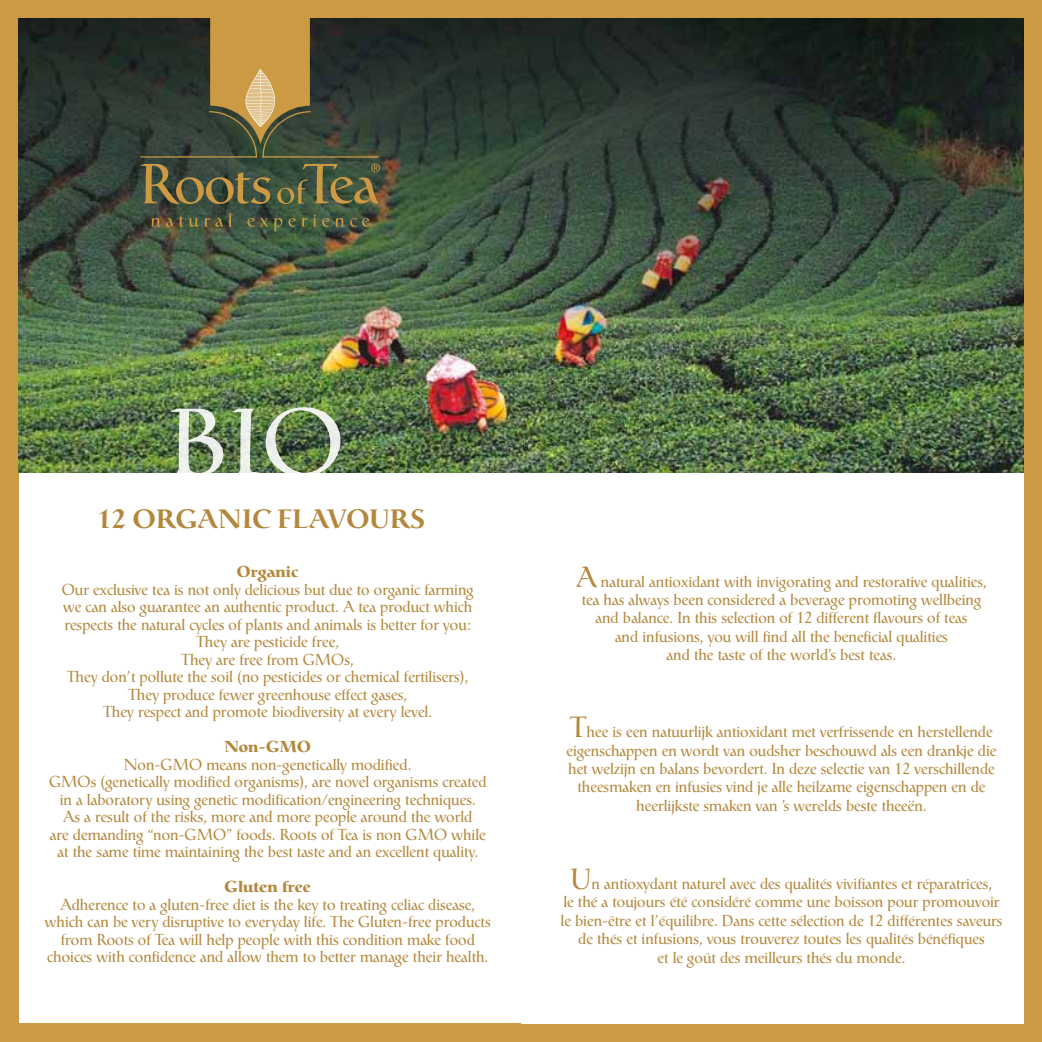
<style>
.page{position:relative;width:1042px;height:1042px;background:#fff}
.page>*{position:absolute;margin:0;border:0;box-sizing:border-box;transform-origin:0 0}
.t1{font:93.8px "Catull BQ";color:#fff}
.t2{font:500 26.25px "Catull BQ";letter-spacing:.02em;color:#b4883c;scale:.95 1}
.t3{font:15.75px/17.5px "Catull BQ";letter-spacing:.005em;color:#b4883c;text-align:center;scale:.95 1}
.t4{font:700 15.75px "Catull BQ";letter-spacing:.005em;color:#b4883c;scale:.95 1}
.s1{font-size:28.88px}
</style>
<div class="page">
<div style="left:521px;top:0;width:521px;height:1042px;background:#cc9a43"></div>
<div style="left:0;top:0;width:521px;height:1042px;background:#cc9a43"></div>
<div style="left:19px;top:19px;width:522px;height:1004px;background:#fff"></div>
<img style="left:19px;top:19px;width:1004px;height:454px">
<svg style="left:140px;top:164px;width:130px;height:40px;background:#605f3f"></svg>
<svg style="left:150px;top:214px;width:83px;height:13px"></svg>
<svg style="left:247px;top:218px;width:35px;height:13px"></svg>
<svg style="left:288px;top:214px;width:82px;height:13px"></svg>
<svg style="left:277px;top:164px;width:103px;height:40px;background:#5e633f"></svg>
<svg style="left:140px;top:18px;width:240px;height:140px;background:#5f5839"></svg>
<div style="left:521px;top:473px;width:502px;height:550px;background:#fff"></div>
<h1 class="t1" style="left:170px;top:392px;width:176px">BIO</h1>
<h2 class="t2" style="left:97px;top:504px;width:347px">12 ORGANIC FLAVOURS</h2>
<p class="t4" style="left:237px;top:562px;width:66px">Organic</p>
<p class="t3" style="left:62px;top:581px;width:435px">Our exclusive tea is not only delicious but due to organic farming we can also guarantee an authentic product. A tea product which respects the natural cycles of plants and animals is better for you:<br>They are pesticide free,<br>They are free from GMOs,<br>They don’t pollute the soil (no pesticides or chemical fertilisers), They produce fewer greenhouse effect gases,<br>They respect and promote biodiversity at every level.</p>
<p class="t4" style="left:225px;top:737px;width:92px">Non-GMO</p>
<p class="t3" style="left:49px;top:756px;width:462px">Non-GMO means non-genetically modified.<br>GMOs (genetically modified organisms), are novel organisms created in a laboratory using genetic modification/engineering techniques.<br>As a result of the risks, more and more people around the world<br>are demanding “non-GMO” foods. Roots of Tea is non GMO while at the same time maintaining the best taste and an excellent quality.</p>
<p class="t4" style="left:224px;top:877px;width:93px">Gluten free</p>
<p class="t3" style="left:45px;top:896px;width:471px">Adherence to a gluten-free diet is the key to treating celiac disease, which can be very disruptive to everyday life. The Gluten-free products from Roots of Tea will help people with this condition make food choices with confidence and allow them to better manage their health.</p>
<p class="t3" style="left:576px;top:573px;width:434px;line-height:18.4px"><span class="s1">A</span> natural antioxidant with invigorating and restorative qualities, tea has always been considered a beverage promoting wellbeing and balance. In this selection of 12 different flavours of teas<br>and infusions, you will find all the beneficial qualities<br>and the taste of the world’s best teas.</p>
<p class="t3" style="left:566px;top:723px;width:454px;line-height:18.4px"><span class="s1">T</span>hee is een natuurlijk antioxidant met verfrissende en herstellende eigenschappen en wordt van oudsher beschouwd als een drankje die het welzijn en balans bevordert. In deze selectie van 12 verschillende theesmaken en infusies vind je alle heilzame eigenschappen en de heerlijkste smaken van ’s werelds beste theeën.</p>
<p class="t3" style="left:560px;top:875px;width:467px;line-height:18.4px"><span class="s1">U</span>n antioxydant naturel avec des qualités vivifiantes et réparatrices,<br>le thé a toujours été considéré comme une boisson pour promouvoir le bien-être et l’équilibre. Dans cette sélection de 12 différentes saveurs de thés et infusions, vous trouverez toutes les qualités bénéfiques<br>et le goût des meilleurs thés du monde.</p>
</div>
